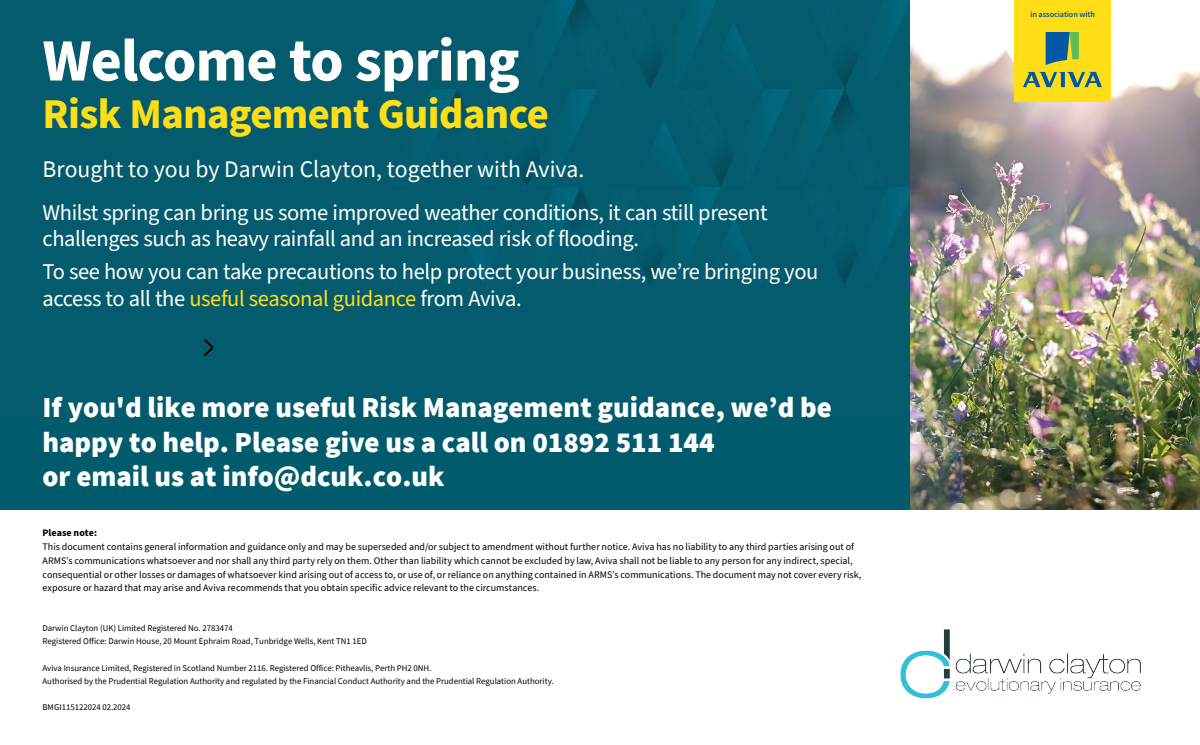
<style>
.page{position:relative;width:1200px;height:745px;background:#fff}
.page>*{position:absolute;margin:0;border:0;box-sizing:border-box;transform-origin:0 0}
.t1{font:700 60px "Source Sans Pro";letter-spacing:-.015em;color:#fff}
.t2{font:700 42.5px "Source Sans Pro";letter-spacing:-.015em;color:#ffde17}
.t3{font:900 28.75px/34.5px "Source Sans Pro";color:#fff}
.t4{font:23.75px "Source Sans Pro Regu";color:#fff}
.t5{font:22.5px/26.2px "Source Sans Pro";letter-spacing:-.02em;color:#fff}
.t6{font:10px/13.8px "Source Sans Pro";color:#000}
.t7{font:700 10px "Source Sans Pro";letter-spacing:.005em;color:#000}
.t8{font:8.75px/13.1px "Source Sans Pro Regu";color:#000}
.t9{font:600 8.25px "Source Sans Pro";letter-spacing:-.01em;color:#0058a4}
.s1{color:#ffde17}
</style>
<div class="page">
<div style="left:0;top:0;width:910px;height:509px;background:#005c6c"></div>
<img style="left:429px;top:0;width:481px;height:284px">
<img style="left:910px;top:0;width:289px;height:509px">
<div style="left:1014px;top:0;width:96px;height:102px;background:#ffde17"></div>
<svg style="left:1045px;top:32px;width:33px;height:33px"></svg>
<svg style="left:1023px;top:72px;width:78px;height:15px"></svg>
<svg style="left:204px;top:339px;width:10px;height:18px"></svg>
<img style="left:900px;top:629px;width:241px;height:70px">
<h1 class="t1" style="left:43px;top:20px;width:479px">Welcome to spring</h1>
<h2 class="t2" style="left:43px;top:85px;width:508px">Risk Management Guidance</h2>
<h3 class="t4" style="left:42px;top:153px;width:543px">Brought to you by Darwin Clayton, together with Aviva.</h3>
<h3 class="t5" style="left:43px;top:199px;width:726px">Whilst spring can bring us some improved weather conditions, it can still present challenges such as heavy rainfall and an increased risk of flooding.</h3>
<h3 class="t5" style="left:43px;top:259px;width:777px">To see how you can take precautions to help protect your business, we’re bringing you access to all the <span class="s1">useful seasonal guidance</span> from Aviva.</h3>
<h3 class="t3" style="left:42px;top:389px;width:791px">If you'd like more useful Risk Management guidance, we’d be happy to help. Please give us a call on 01892 511 144<br>or email us at info@dcuk.co.uk</h3>
<p class="t7" style="left:43px;top:526px;width:56px">Please note:</p>
<p class="t6" style="left:43px;top:540px;width:820px">This document contains general information and guidance only and may be superseded and/or subject to amendment without further notice. Aviva has no liability to any third parties arising out of ARMS’s communications whatsoever and nor shall any third party rely on them. Other than liability which cannot be excluded by law, Aviva shall not be liable to any person for any indirect, special, consequential or other losses or damages of whatsoever kind arising out of access to, or use of, or reliance on anything contained in ARMS’s communications. The document may not cover every risk, exposure or hazard that may arise and Aviva recommends that you obtain specific advice relevant to the circumstances.</p>
<p class="t8" style="left:42px;top:621px;width:326px">Darwin Clayton (UK) Limited Registered No. 2783474<br>Registered Office: Darwin House, 20 Mount Ephraim Road, Tunbridge Wells, Kent TN1 1ED</p>
<p class="t8" style="left:42px;top:660px;width:513px">Aviva Insurance Limited, Registered in Scotland Number 2116. Registered Office: Pitheavlis, Perth PH2 0NH.<br>Authorised by the Prudential Regulation Authority and regulated by the Financial Conduct Authority and the Prudential Regulation Authority.</p>
<p class="t8" style="left:42px;top:699px;width:90px">BMGI115122024 02.2024</p>
<p class="t9" style="left:1030px;top:9px;width:66px">in association with</p>
</div>
